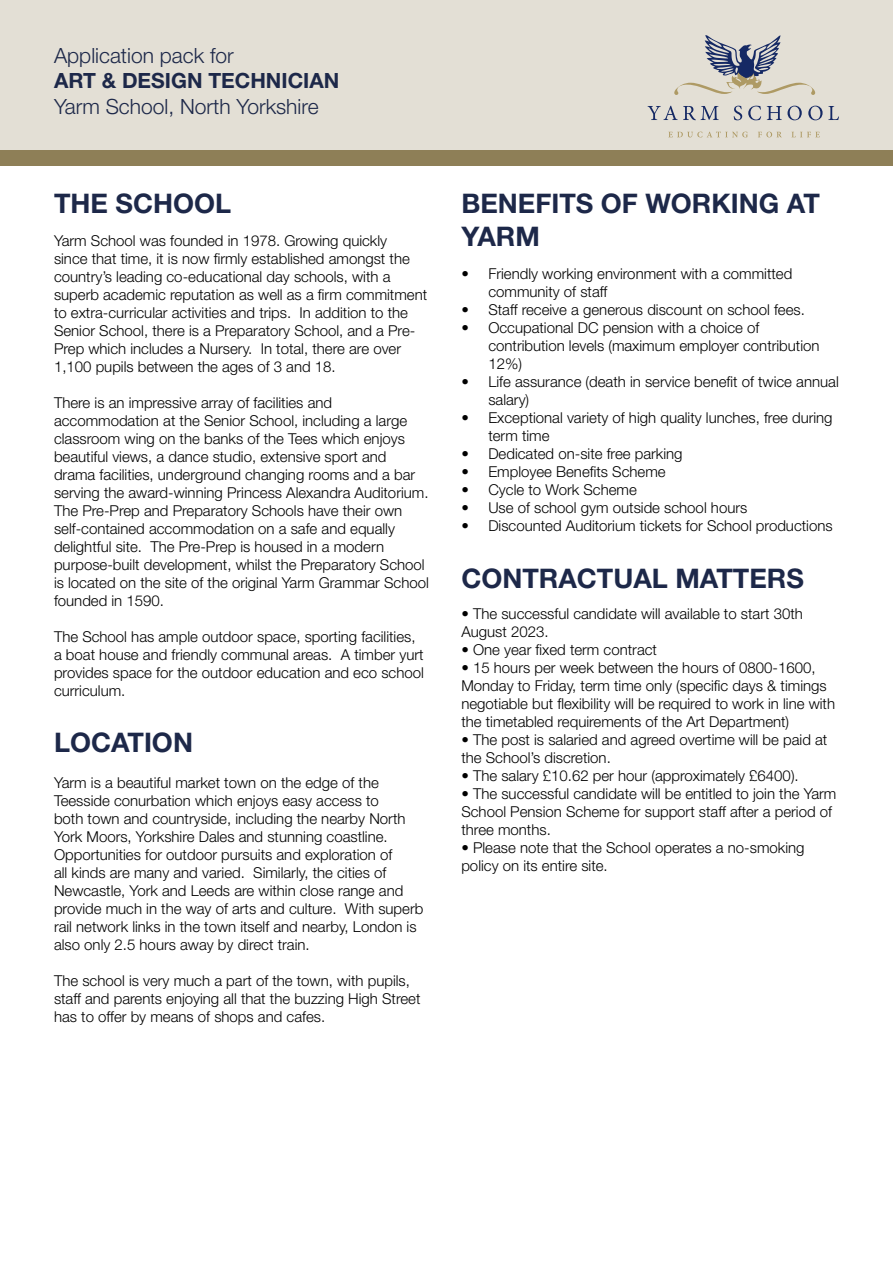
<style>
.page{position:relative;width:893px;height:1263px;background:#fff}
.page>*{position:absolute;margin:0;border:0;box-sizing:border-box;transform-origin:0 0}
.t1{font:700 27px/32.4px "Helvetica Neue LT Std";color:#1d2849}
.t2{font:300 21px "Helvetica Neue LT Std";color:#1d2849}
.t3{font:700 21px "Helvetica Neue LT Std";color:#1d2849}
.t4{font:300 15px/18px "Helvetica Neue LT Std";color:#000}
</style>
<div class="page">
<div style="left:0;top:0;width:893px;height:150px;background:#e3dfd5"></div>
<div style="left:0;top:150px;width:893px;height:16px;background:#8e7f57"></div>
<svg style="left:648px;top:106px;width:71px;height:14px"></svg>
<svg style="left:734px;top:106px;width:8px;height:14px"></svg>
<svg style="left:748px;top:106px;width:13px;height:14px"></svg>
<svg style="left:767px;top:106px;width:35px;height:14px"></svg>
<svg style="left:808px;top:106px;width:31px;height:14px"></svg>
<svg style="left:669px;top:132px;width:79px;height:5px"></svg>
<svg style="left:758px;top:132px;width:24px;height:5px"></svg>
<svg style="left:792px;top:132px;width:28px;height:5px"></svg>
<svg style="left:674px;top:35px;width:141px;height:60px"></svg>
<h2 class="t2" style="left:54px;top:43px;width:181px">Application pack for</h2>
<h2 class="t3" style="left:54px;top:68px;width:287px">ART &amp; DESIGN TECHNICIAN</h2>
<h2 class="t2" style="left:54px;top:93px;width:266px">Yarm School, North Yorkshire</h2>
<h1 class="t1" style="left:54px;top:187px;width:179px">THE SCHOOL</h1>
<p class="t4" style="left:54px;top:231px;width:375px">Yarm School was founded in 1978. Growing quickly<br>since that time, it is now firmly established amongst the country’s leading co-educational day schools, with a superb academic reputation as well as a firm commitment to extra-curricular activities and trips. In addition to the Senior School, there is a Preparatory School, and a Pre-Prep which includes a Nursery. In total, there are over 1,100 pupils between the ages of 3 and 18.</p>
<p class="t4" style="left:54px;top:393px;width:376px">There is an impressive array of facilities and accommodation at the Senior School, including a large classroom wing on the banks of the Tees which enjoys beautiful views, a dance studio, extensive sport and drama facilities, underground changing rooms and a bar serving the award-winning Princess Alexandra Auditorium.<br>The Pre-Prep and Preparatory Schools have their own self-contained accommodation on a safe and equally delightful site. The Pre-Prep is housed in a modern purpose-built development, whilst the Preparatory School is located on the site of the original Yarm Grammar School founded in 1590.</p>
<p class="t4" style="left:54px;top:627px;width:371px">The School has ample outdoor space, sporting facilities, a boat house and friendly communal areas. A timber yurt provides space for the outdoor education and eco school curriculum.</p>
<h1 class="t1" style="left:54px;top:725px;width:140px">LOCATION</h1>
<p class="t4" style="left:54px;top:773px;width:371px">Yarm is a beautiful market town on the edge of the Teesside conurbation which enjoys easy access to<br>both town and countryside, including the nearby North York Moors, Yorkshire Dales and stunning coastline.<br>Opportunities for outdoor pursuits and exploration of<br>all kinds are many and varied. Similarly, the cities of Newcastle, York and Leeds are within close range and provide much in the way of arts and culture. With superb rail network links in the town itself and nearby, London is also only 2.5 hours away by direct train.</p>
<p class="t4" style="left:54px;top:971px;width:368px">The school is very much a part of the town, with pupils, staff and parents enjoying all that the buzzing High Street has to offer by means of shops and cafes.</p>
<h1 class="t1" style="left:461px;top:187px;width:360px">BENEFITS OF WORKING AT<br>YARM</h1>
<p class="t4" style="left:488px;top:265px;width:305px;text-indent:-27px">• Friendly working environment with a committed community of staff</p>
<p class="t4" style="left:461px;top:301px;width:345px">• Staff receive a generous discount on school fees.</p>
<p class="t4" style="left:488px;top:319px;width:333px;text-indent:-27px">• Occupational DC pension with a choice of contribution levels (maximum employer contribution<br>12%)</p>
<p class="t4" style="left:488px;top:373px;width:352px;text-indent:-27px">• Life assurance (death in service benefit of twice annual salary)</p>
<p class="t4" style="left:488px;top:409px;width:346px;text-indent:-27px">• Exceptional variety of high quality lunches, free during term time</p>
<p class="t4" style="left:461px;top:445px;width:223px">• Dedicated on-site free parking</p>
<p class="t4" style="left:461px;top:463px;width:206px">• Employee Benefits Scheme</p>
<p class="t4" style="left:461px;top:481px;width:177px">• Cycle to Work Scheme</p>
<p class="t4" style="left:461px;top:499px;width:287px">• Use of school gym outside school hours</p>
<p class="t4" style="left:461px;top:517px;width:373px">• Discounted Auditorium tickets for School productions</p>
<h1 class="t1" style="left:461px;top:562px;width:344px">CONTRACTUAL MATTERS</h1>
<p class="t4" style="left:461px;top:605px;width:343px">• The successful candidate will available to start 30th<br>August 2023.</p>
<p class="t4" style="left:461px;top:641px;width:197px">• One year fixed term contract</p>
<p class="t4" style="left:461px;top:659px;width:375px">• 15 hours per week between the hours of 0800-1600, Monday to Friday, term time only (specific days &amp; timings negotiable but flexibility will be required to work in line with the timetabled requirements of the Art Department)</p>
<p class="t4" style="left:461px;top:731px;width:367px">• The post is salaried and agreed overtime will be paid at the School’s discretion.</p>
<p class="t4" style="left:461px;top:767px;width:339px">• The salary £10.62 per hour (approximately £6400).</p>
<p class="t4" style="left:461px;top:785px;width:377px">• The successful candidate will be entitled to join the Yarm<br>School Pension Scheme for support staff after a period of three months.</p>
<p class="t4" style="left:461px;top:839px;width:345px">• Please note that the School operates a no-smoking policy on its entire site.</p>
</div>
